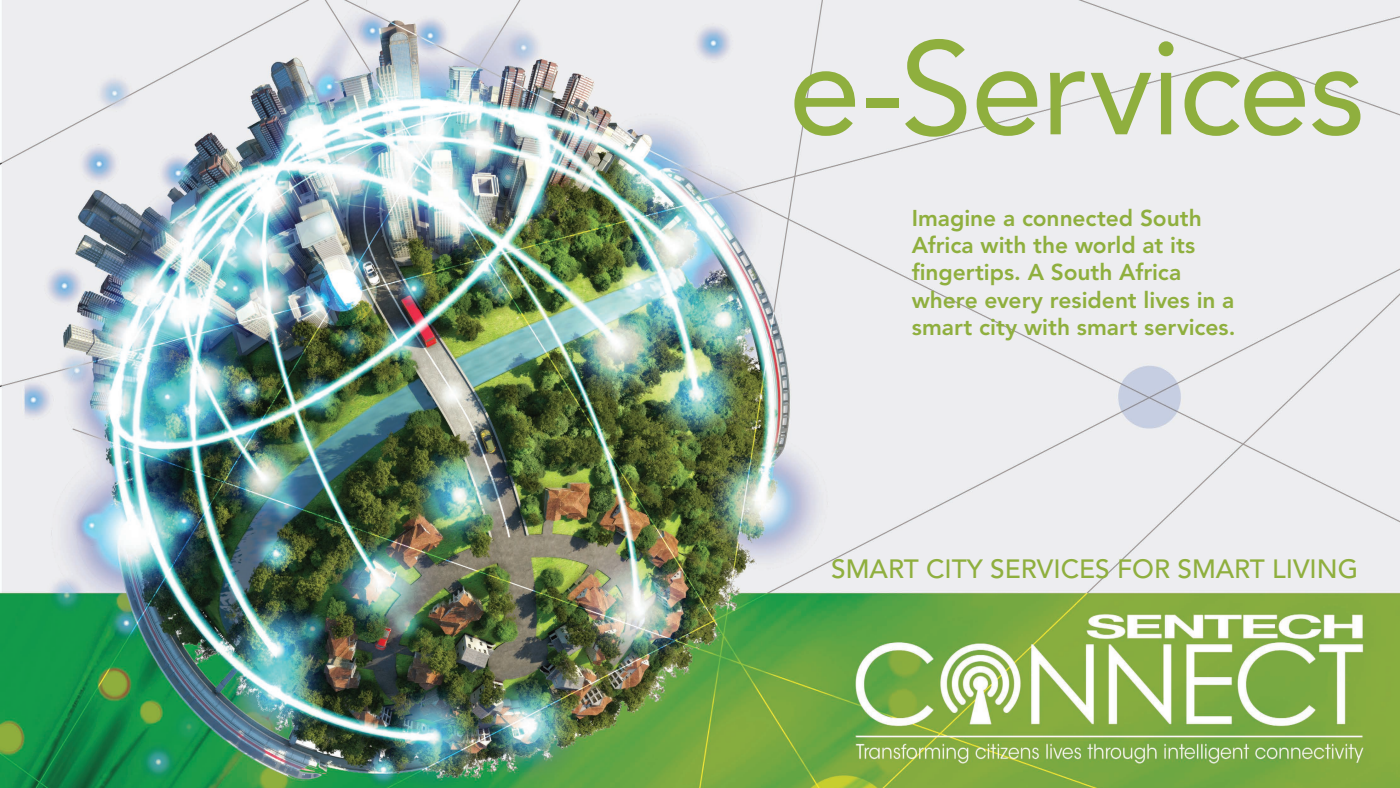
<style>
.page{position:relative;width:1400px;height:788px;background:#fff}
.page>*{position:absolute;margin:0;border:0;box-sizing:border-box;transform-origin:0 0}
.t1{font:131.25px "Avenir LT Std";letter-spacing:-.02em;color:#8faf3e}
.t2{font:500 26.25px "Avenir LT Std";color:#8faf3e}
.t3{font:800 22.75px/27.3px "Avenir LT Std";color:#8faf3e}
</style>
<div class="page">
<img style="left:0;top:0;width:1400px;height:788px">
<h1 class="t1" style="left:788px;top:12px;width:578px">e-Services</h1>
<p class="t3" style="left:912px;top:204px;width:325px">Imagine a connected South<br>Africa with the world at its fingertips. A South Africa where every resident lives in a smart city with smart services.</p>
<p class="t2" style="left:831px;top:554px;width:529px">SMART CITY SERVICES FOR SMART LIVING</p>
</div>
